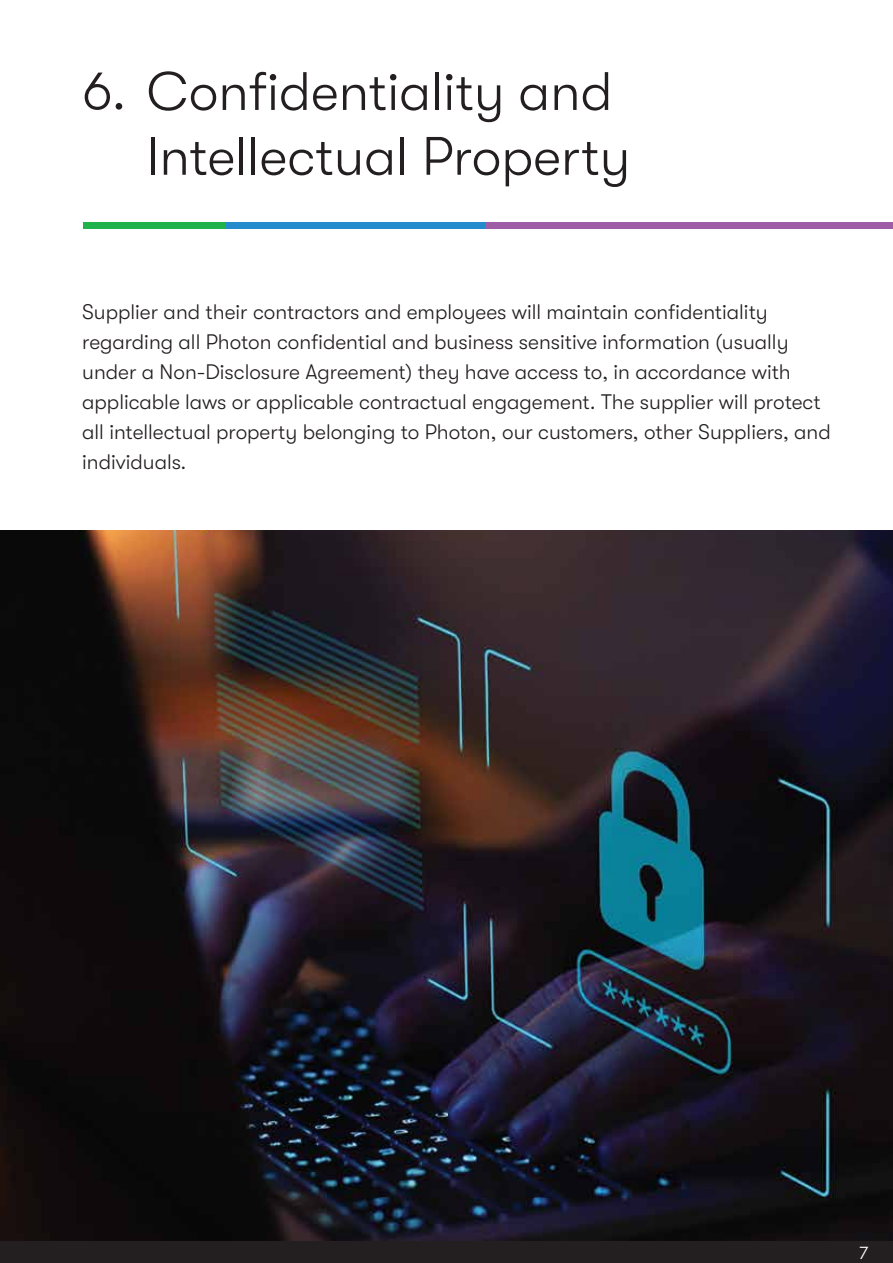
<style>
.page{position:relative;width:893px;height:1263px;background:#fff}
.page>*{position:absolute;margin:0;border:0;box-sizing:border-box;transform-origin:0 0}
.t1{font:300 54px/64.8px "GT Walsheim";color:#231f20}
.t2{font:300 21px/30px "GT Walsheim";color:#231f20}
.t3{font:300 18px "GT Walsheim";color:#fff}
</style>
<div class="page">
<img style="left:0;top:531px;width:893px;height:710px">
<div style="left:83px;top:222px;width:164px;height:7px;background:#20b24b"></div>
<div style="left:227px;top:222px;width:258px;height:7px;background:#248ccc"></div>
<div style="left:485px;top:222px;width:408px;height:7px;background:#9d5ea6"></div>
<div style="left:0;top:1241px;width:893px;height:22px;background:#231f20"></div>
<h1 class="t1" style="left:147px;top:59px;width:485px;text-indent:-64px">6. Confidentiality and<br>Intellectual Property</h1>
<p class="t2" style="left:82px;top:297px;width:750px">Supplier and their contractors and employees will maintain confidentiality regarding all Photon confidential and business sensitive information (usually under a Non-Disclosure Agreement) they have access to, in accordance with applicable laws or applicable contractual engagement. The supplier will protect all intellectual property belonging to Photon, our customers, other Suppliers, and individuals.</p>
<p class="t3" style="left:859px;top:1242px;width:11px">7</p>
</div>
